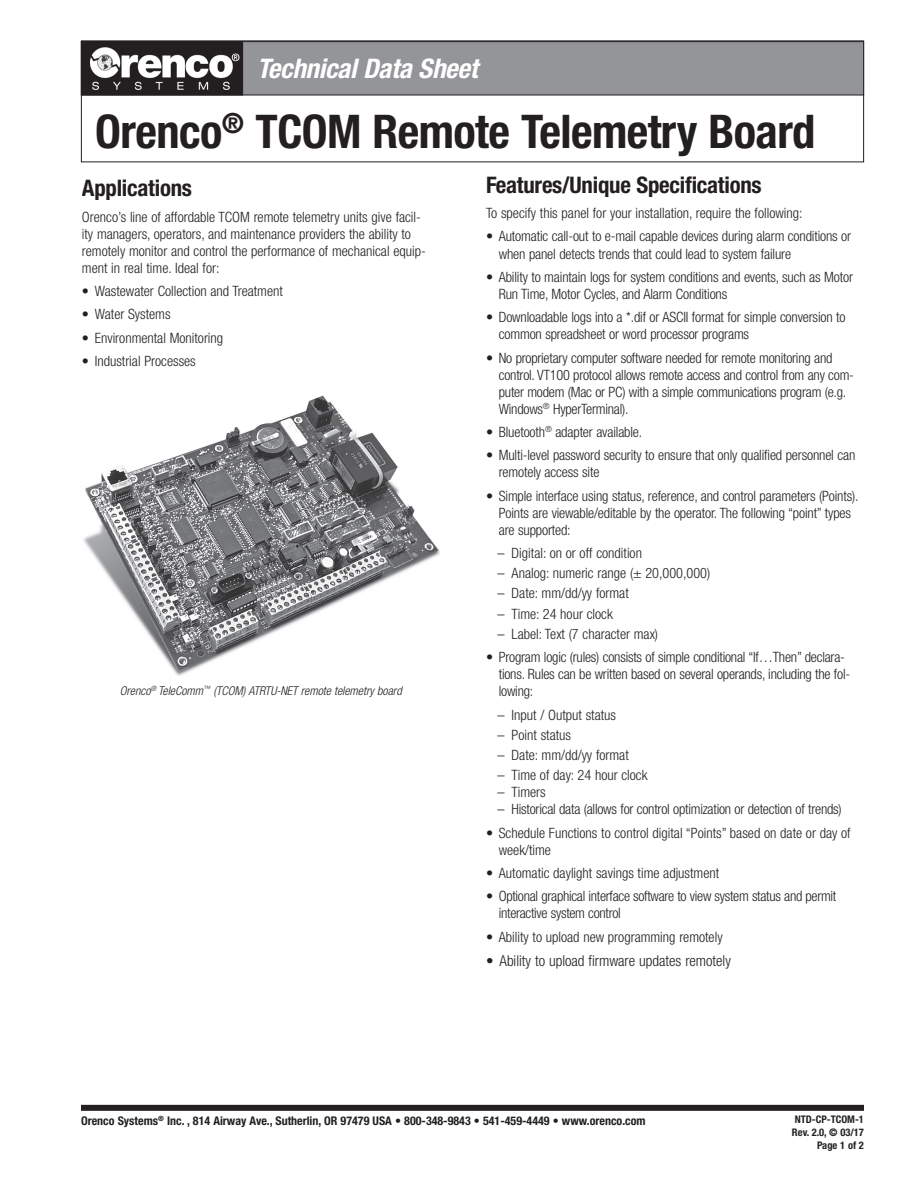
<style>
.page{position:relative;width:918px;height:1188px;background:#fff}
.page>*{position:absolute;margin:0;border:0;box-sizing:border-box;transform-origin:0 0}
.t1{font:700 condensed 46.5px "Helvetica Neue";letter-spacing:-.01em;color:#231f20}
.t2{font:italic 700 condensed 27px "Helvetica Neue";letter-spacing:-.01em;color:#fff}
.TDS_Subheads_2{font:700 condensed 22.8px "Helvetica Neue";letter-spacing:-.01em;color:#231f20}
.t3{font:300 condensed 15px "Helvetica Neue";color:#231f20}
.TDS_Text{font:300 condensed 14.25px/17.1px "Helvetica Neue";letter-spacing:-.01em;color:#231f20}
.TDS_Captions_C{font:italic 300 condensed 12.15px "Helvetica Neue";color:#231f20}
.t4{font:700 condensed 12px "Helvetica Neue";color:#231f20}
.OSI_DCN{font:700 condensed 10.5px "Helvetica Neue";color:#231f20}
</style>
<div class="page">
<div style="left:81px;top:1105px;width:783px;height:6px;background:#231f20"></div>
<div style="left:81px;top:42px;width:783px;height:53px;background:#939598"></div>
<div style="left:81px;top:41px;width:783px;height:54px;border:1px solid #231f20"></div>
<div style="left:81px;top:42px;width:162px;height:53px;background:#231f20"></div>
<img style="left:90px;top:47px;width:150px;height:43px">
<div style="left:81px;top:41px;width:162px;height:54px;border:1px solid #231f20"></div>
<img style="left:84px;top:395px;width:356px;height:281px">
<h2 class="t2" style="left:257px;top:52px;width:222px">Technical Data Sheet</h2>
<h1 class="t1" style="left:95px;top:103px;width:722px">Orenco<sup>®</sup> TCOM Remote Telemetry Board</h1>
<p class="TDS_Subheads_2" style="left:82px;top:174px;width:112px">Applications</p>
<p class="TDS_Text" style="left:82px;top:208px;width:345px">Orenco’s line of affordable TCOM remote telemetry units give facil&shy;ity managers, operators, and maintenance providers the ability to remotely monitor and control the performance of mechanical equip&shy;ment in real time. Ideal for:</p>
<p class="TDS_Text" style="left:82px;top:282px;width:202px">• Wastewater Collection and Treatment</p>
<p class="TDS_Text" style="left:82px;top:306px;width:90px">• Water Systems</p>
<p class="TDS_Text" style="left:82px;top:329px;width:143px">• Environmental Monitoring</p>
<p class="TDS_Text" style="left:82px;top:352px;width:115px">• Industrial Processes</p>
<p class="TDS_Captions_C" style="left:120px;top:684px;width:283px">Orenco<sup>®</sup> TeleComm<sup>™</sup> (TCOM) ATRTU-NET remote telemetry board</p>
<p class="TDS_Subheads_2" style="left:486px;top:171px;width:277px">Features/Unique Specifications</p>
<p class="TDS_Text" style="left:486px;top:204px;width:318px">To specify this panel for your installation, require the following:</p>
<p class="TDS_Text" style="left:499px;top:228px;width:354px;text-indent:-13px">• Automatic call-out to e-mail capable devices during alarm conditions or when panel detects trends that could lead to system failure</p>
<p class="TDS_Text" style="left:499px;top:268px;width:356px;text-indent:-13px">• Ability to maintain logs for system conditions and events, such as Motor<br>Run Time, Motor Cycles, and Alarm Conditions</p>
<p class="TDS_Text" style="left:499px;top:308px;width:348px;text-indent:-13px">• Downloadable logs into a *.dif or ASCII format for simple conversion to common spreadsheet or word processor programs</p>
<p class="TDS_Text" style="left:499px;top:349px;width:357px;text-indent:-13px">• No proprietary computer software needed for remote monitoring and control. VT100 protocol allows remote access and control from any com&shy;puter modem (Mac or PC) with a simple communications program (e.g.<br>Windows<sup>®</sup> HyperTerminal).</p>
<p class="TDS_Text" style="left:486px;top:423px;width:158px">• Bluetooth<sup>®</sup> adapter available.</p>
<p class="TDS_Text" style="left:499px;top:447px;width:358px;text-indent:-13px">• Multi-level password security to ensure that only qualified personnel can remotely access site</p>
<p class="TDS_Text" style="left:499px;top:487px;width:361px;text-indent:-13px">• Simple interface using status, reference, and control parameters (Points).<br>Points are viewable/editable by the operator. The following “point” types are supported:</p>
<p class="TDS_Text" style="left:497px;top:544px;width:146px">– Digital: on or off condition</p>
<p class="TDS_Text" style="left:497px;top:565px;width:214px">– Analog: numeric range (± 20,000,000)</p>
<p class="TDS_Text" style="left:497px;top:585px;width:133px">– Date: mm/dd/yy format</p>
<p class="TDS_Text" style="left:497px;top:605px;width:117px">– Time: 24 hour clock</p>
<p class="TDS_Text" style="left:497px;top:625px;width:162px">– Label: Text (7 character max)</p>
<p class="TDS_Text" style="left:499px;top:648px;width:353px;text-indent:-13px">• Program logic (rules) consists of simple conditional “If…Then” declara&shy;tions. Rules can be written based on several operands, including the fol&shy;lowing:</p>
<p class="TDS_Text" style="left:497px;top:706px;width:120px">– Input / Output status</p>
<p class="TDS_Text" style="left:497px;top:726px;width:75px">– Point status</p>
<p class="TDS_Text" style="left:497px;top:746px;width:133px">– Date: mm/dd/yy format</p>
<p class="TDS_Text" style="left:497px;top:766px;width:152px">– Time of day: 24 hour clock</p>
<p class="TDS_Text" style="left:497px;top:783px;width:50px">– Timers</p>
<p class="TDS_Text" style="left:497px;top:801px;width:346px">– Historical data (allows for control optimization or detection of trends)</p>
<p class="TDS_Text" style="left:499px;top:824px;width:353px;text-indent:-13px">• Schedule Functions to control digital “Points” based on date or day of week/time</p>
<p class="TDS_Text" style="left:486px;top:864px;width:235px">• Automatic daylight savings time adjustment</p>
<p class="TDS_Text" style="left:499px;top:887px;width:339px;text-indent:-13px">• Optional graphical interface software to view system status and permit interactive system control</p>
<p class="TDS_Text" style="left:486px;top:928px;width:238px">• Ability to upload new programming remotely</p>
<p class="t3" style="left:486px;top:952px;width:246px">• Ability to upload firmware updates remotely</p>
<p class="t4" style="left:81px;top:1113px;width:566px">Orenco Systems<sup>®</sup> Inc. , 814 Airway Ave., Sutherlin, OR 97479 USA • 800-348-9843 • 541-459-4449 • www.orenco.com</p>
<p class="OSI_DCN" style="left:795px;top:1113px;width:71px">NTD-CP-TCOM-1</p>
<p class="OSI_DCN" style="left:792px;top:1126px;width:74px">Rev. 2.0, © 03/17</p>
<p class="OSI_DCN" style="left:817px;top:1139px;width:48px">Page 1 of 2</p>
</div>
